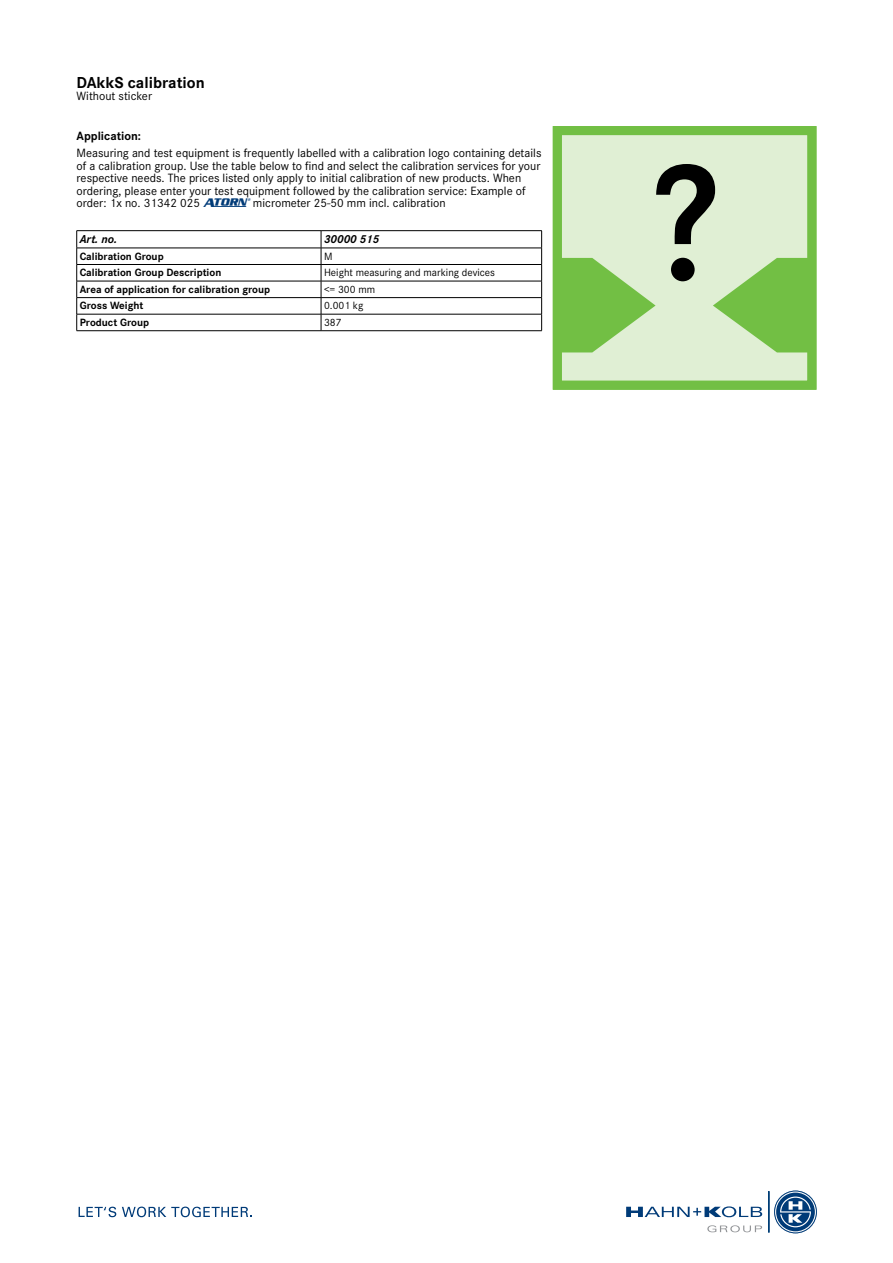
<style>
.page{position:relative;width:893px;height:1263px;background:#fff}
.page>*{position:absolute;margin:0;border:0;box-sizing:border-box;transform-origin:0 0}
.t1{font:600 174.9px "Corporate S";color:#000}
.t2{font:700 16.5px "Corporate S Pro";color:#000}
.t3{font:12.45px/12.5px "Corporate S Pro";color:#000}
.t4{font:12.45px "Corporate S";color:#000}
.t5{font:700 12.45px "Corporate S Pro";color:#000}
.t6{font:italic 700 12px "Corporate S Pro";color:#000}
.t7{font:700 10.95px "Corporate S Pro";color:#000}
.t8{font:10.95px "Corporate S Pro";color:#000}
.s1{font-family:"INNOP1";color:#003b78}
</style>
<div class="page">
<div style="left:557px;top:131px;width:255px;height:254px;background:#e0efd4"></div>
<div style="left:553px;top:126px;width:263px;height:264px;border:9px solid #72bf44"></div>
<svg style="left:560px;top:258px;width:96px;height:94px"></svg>
<svg style="left:713px;top:258px;width:96px;height:94px"></svg>
<svg style="left:626px;top:1206px;width:136px;height:11px"></svg>
<hr style="left:768px;top:1191px;width:1px;height:41px;background:#003b78">
<svg style="left:775px;top:1191px;width:41px;height:42px"></svg>
<div style="left:774px;top:1191px;width:42px;height:42px;border:2px solid #fff;border-radius:50%"></div>
<div style="left:774px;top:1191px;width:42px;height:42px;border:1px solid #003b78;border-radius:50%"></div>
<svg style="left:707px;top:1225px;width:55px;height:7px"></svg>
<svg style="left:79px;top:1207px;width:37px;height:10px"></svg>
<svg style="left:122px;top:1206px;width:130px;height:11px"></svg>
<hr style="left:77px;top:230px;width:244px;height:1px;background:#000">
<hr style="left:321px;top:230px;width:221px;height:1px;background:#000">
<hr style="left:77px;top:248px;width:244px;height:1px;background:#000">
<hr style="left:321px;top:248px;width:221px;height:1px;background:#000">
<hr style="left:77px;top:264px;width:244px;height:1px;background:#000">
<hr style="left:321px;top:264px;width:221px;height:1px;background:#000">
<hr style="left:77px;top:281px;width:244px;height:1px;background:#000">
<hr style="left:321px;top:281px;width:221px;height:1px;background:#000">
<hr style="left:77px;top:297px;width:244px;height:1px;background:#000">
<hr style="left:321px;top:297px;width:221px;height:1px;background:#000">
<hr style="left:77px;top:314px;width:244px;height:1px;background:#000">
<svg style="left:76px;top:231px;width:1px;height:100px"></svg>
<hr style="left:77px;top:330px;width:244px;height:1px;background:#000">
<hr style="left:321px;top:314px;width:221px;height:1px;background:#000">
<svg style="left:321px;top:231px;width:1px;height:99px"></svg>
<svg style="left:541px;top:231px;width:1px;height:99px"></svg>
<hr style="left:321px;top:330px;width:221px;height:1px;background:#000">
<h2 class="t2" style="left:77px;top:69px;width:130px">DAkkS calibration</h2>
<p class="t4" style="left:77px;top:87px;width:77px">Without sticker</p>
<p class="t5" style="left:77px;top:126px;width:66px">Application:</p>
<p class="t3" style="left:77px;top:146px;width:466px">Measuring and test equipment is frequently labelled with a calibration logo containing details of a calibration group. Use the table below to find and select the calibration services for your respective needs. The prices listed only apply to initial calibration of new products. When ordering, please enter your test equipment followed by the calibration service: Example of order: 1x no. 31342 025 <span class="s1">a</span> micrometer 25-50 mm incl. calibration</p>
<p class="t6" style="left:80px;top:230px;width:39px">Art. no.</p>
<p class="t6" style="left:324px;top:230px;width:57px">30000 515</p>
<p class="t7" style="left:80px;top:247px;width:86px">Calibration Group</p>
<p class="t8" style="left:324px;top:248px;width:10px">M</p>
<p class="t7" style="left:80px;top:264px;width:143px">Calibration Group Description</p>
<p class="t8" style="left:324px;top:264px;width:173px">Height measuring and marking devices</p>
<p class="t7" style="left:80px;top:280px;width:192px">Area of application for calibration group</p>
<p class="t8" style="left:324px;top:281px;width:53px">&lt;= 300 mm</p>
<p class="t7" style="left:80px;top:297px;width:65px">Gross Weight</p>
<p class="t8" style="left:324px;top:298px;width:41px">0.001 kg</p>
<p class="t7" style="left:80px;top:313px;width:71px">Product Group</p>
<p class="t8" style="left:324px;top:314px;width:19px">387</p>
<h1 class="t1" style="left:647px;top:121px;width:74px">?</h1>
</div>
